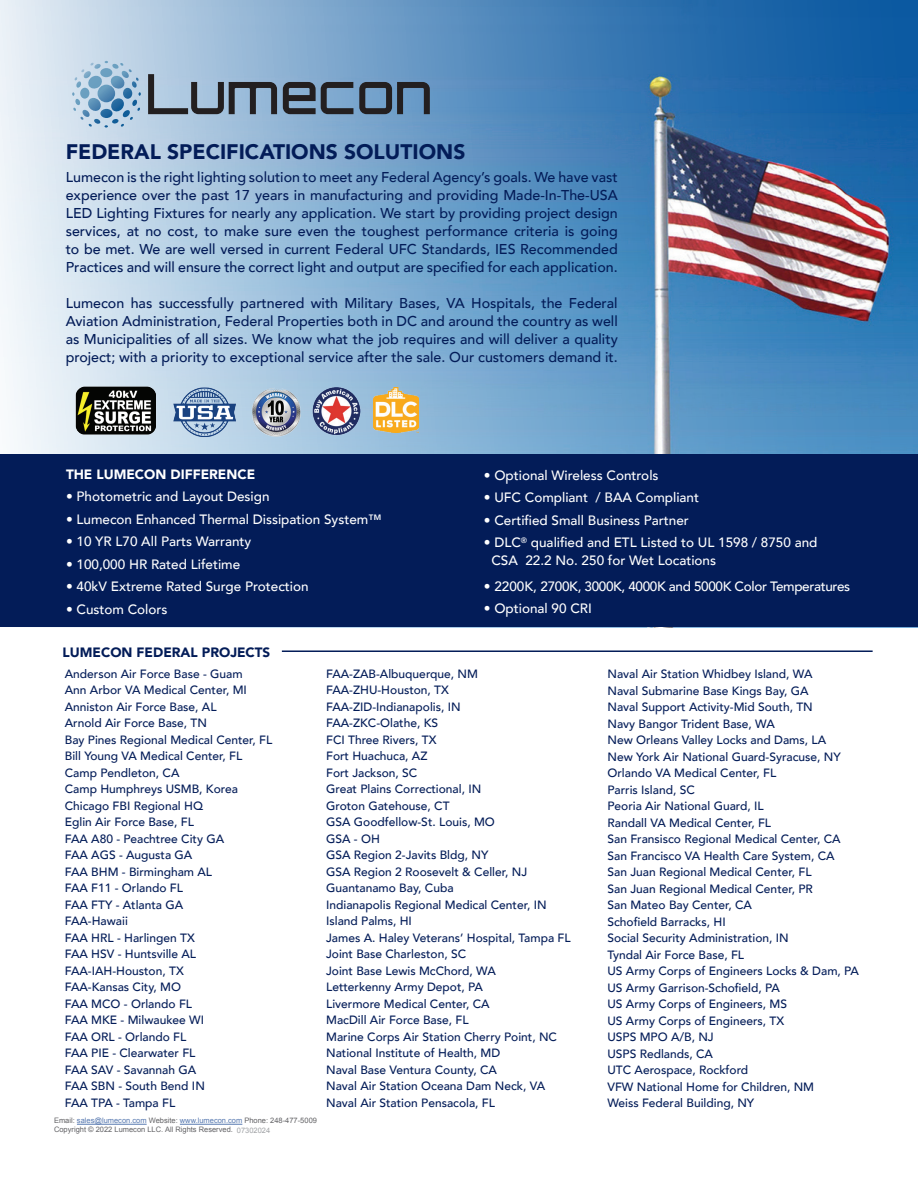
<style>
.page{position:relative;width:918px;height:1188px;background:#fff}
.page>*{position:absolute;margin:0;border:0;box-sizing:border-box;transform-origin:0 0}
.t1{font:900 21px "Avenir";color:#031c58}
.t2{font:500 14.25px/18px "Avenir";color:#031c58;text-align:justify}
.t3{font:500 13.5px/18px "Avenir";color:#fff}
.t4{font:500 13.5px "Avenir";letter-spacing:-.025em;color:#fff}
.t5{font:900 13.5px "Avenir";color:#031c58}
.t6{font:900 13.5px "Avenir";color:#fff}
.t7{font:500 12px/16.5px "Avenir";color:#031c58}
.t8{font:7.5px/9px "Arial";color:#636366}
.s1{color:#5678b0}
.s2{color:#a1a3a6}
</style>
<div class="page">
<img style="left:0;top:0;width:918px;height:454px">
<div style="left:0;top:454px;width:918px;height:173px;background:#031c58"></div>
<svg style="left:148px;top:74px;width:129px;height:40px;background:#7b8da0"></svg>
<svg style="left:283px;top:82px;width:70px;height:32px;background:#516375"></svg>
<svg style="left:359px;top:82px;width:71px;height:32px;background:#4a6178"></svg>
<svg style="left:72px;top:61px;width:69px;height:67px;background:#a0bed7"></svg>
<hr style="left:77px;top:1124px;width:70px;height:1px;background:#5678b0">
<hr style="left:180px;top:1124px;width:62px;height:1px;background:#5678b0">
<hr style="left:282px;top:650px;width:591px;height:2px;background:#031c58">
<img style="left:67px;top:376px;width:243px;height:77px">
<img style="left:373px;top:388px;width:45px;height:45px">
<img style="left:312px;top:385px;width:49px;height:51px">
<h1 class="t1" style="left:66px;top:134px;width:401px">FEDERAL SPECIFICATIONS SOLUTIONS</h1>
<p class="t2" style="left:66px;top:167px;width:554px">Lumecon is the right lighting solution to meet any Federal Agency’s goals. We have vast experience over the past 17 years in manufacturing and providing Made-In-The-USA LED Lighting Fixtures for nearly any application. We start by providing project design services, at no cost, to make sure even the toughest performance criteria is going to be met. We are well versed in current Federal UFC Standards, IES Recommended Practices and will ensure the correct light and output are specified for each application.</p>
<p class="t2" style="left:66px;top:293px;width:554px">Lumecon has successfully partnered with Military Bases, VA Hospitals, the Federal Aviation Administration, Federal Properties both in DC and around the country as well as Municipalities of all sizes. We know what the job requires and will deliver a quality project; with a priority to exceptional service after the sale. Our customers demand it.</p>
<p class="t6" style="left:66px;top:463px;width:191px">THE LUMECON DIFFERENCE</p>
<p class="t3" style="left:66px;top:487px;width:205px">• Photometric and Layout Design</p>
<p class="t3" style="left:66px;top:509px;width:317px">• Lumecon Enhanced Thermal Dissipation System™</p>
<p class="t3" style="left:66px;top:532px;width:187px">• 10 YR L70 All Parts Warranty</p>
<p class="t3" style="left:66px;top:554px;width:176px">• 100,000 HR Rated Lifetime</p>
<p class="t3" style="left:66px;top:577px;width:244px">• 40kV Extreme Rated Surge Protection</p>
<p class="t3" style="left:66px;top:599px;width:103px">• Custom Colors</p>
<p class="t5" style="left:63px;top:641px;width:209px">LUMECON FEDERAL PROJECTS</p>
<p class="t3" style="left:484px;top:465px;width:176px">• Optional Wireless Controls</p>
<p class="t3" style="left:484px;top:488px;width:217px">• UFC Compliant / BAA Compliant</p>
<p class="t3" style="left:484px;top:510px;width:207px">• Certified Small Business Partner</p>
<p class="t3" style="left:491px;top:533px;width:328px;text-indent:-8px">• DLC<sup>®</sup> qualified and ETL Listed to UL 1598 / 8750 and<br>CSA 22.2 No. 250 for Wet Locations</p>
<p class="t4" style="left:484px;top:575px;width:368px">• 2200K, 2700K, 3000K, 4000K and 5000K Color Temperatures</p>
<p class="t3" style="left:484px;top:599px;width:110px">• Optional 90 CRI</p>
<p class="t7" style="left:65px;top:665px;width:209px">Anderson Air Force Base - Guam<br>Ann Arbor VA Medical Center, MI<br>Anniston Air Force Base, AL<br>Arnold Air Force Base, TN<br>Bay Pines Regional Medical Center, FL<br>Bill Young VA Medical Center, FL<br>Camp Pendleton, CA<br>Camp Humphreys USMB, Korea<br>Chicago FBI Regional HQ<br>Eglin Air Force Base, FL<br>FAA A80 - Peachtree City GA<br>FAA AGS - Augusta GA<br>FAA BHM - Birmingham AL<br>FAA F11 - Orlando FL<br>FAA FTY - Atlanta GA<br>FAA-Hawaii<br>FAA HRL - Harlingen TX<br>FAA HSV - Huntsville AL<br>FAA-IAH-Houston, TX<br>FAA-Kansas City, MO<br>FAA MCO - Orlando FL<br>FAA MKE - Milwaukee WI<br>FAA ORL - Orlando FL<br>FAA PIE - Clearwater FL<br>FAA SAV - Savannah GA<br>FAA SBN - South Bend IN<br>FAA TPA - Tampa FL</p>
<p class="t8" style="left:54px;top:1116px;width:265px">Email: <span class="s1">sales@lumecon.com</span> Website: <span class="s1">www.lumecon.com</span> Phone: 248-477-5009<br>Copyright © 2022 Lumecon LLC. All Rights Reserved. <span class="s2">07302024</span></p>
<p class="t7" style="left:326px;top:665px;width:246px">FAA-ZAB-Albuquerque, NM<br>FAA-ZHU-Houston, TX<br>FAA-ZID-Indianapolis, IN<br>FAA-ZKC-Olathe, KS<br>FCI Three Rivers, TX<br>Fort Huachuca, AZ<br>Fort Jackson, SC<br>Great Plains Correctional, IN<br>Groton Gatehouse, CT<br>GSA Goodfellow-St. Louis, MO<br>GSA - OH<br>GSA Region 2-Javits Bldg, NY<br>GSA Region 2 Roosevelt &amp; Celler, NJ<br>Guantanamo Bay, Cuba<br>Indianapolis Regional Medical Center, IN<br>Island Palms, HI<br>James A. Haley Veterans’ Hospital, Tampa FL<br>Joint Base Charleston, SC<br>Joint Base Lewis McChord, WA<br>Letterkenny Army Depot, PA<br>Livermore Medical Center, CA<br>MacDill Air Force Base, FL<br>Marine Corps Air Station Cherry Point, NC<br>National Institute of Health, MD<br>Naval Base Ventura County, CA<br>Naval Air Station Oceana Dam Neck, VA<br>Naval Air Station Pensacola, FL</p>
<p class="t7" style="left:608px;top:665px;width:253px">Naval Air Station Whidbey Island, WA<br>Naval Submarine Base Kings Bay, GA<br>Naval Support Activity-Mid South, TN<br>Navy Bangor Trident Base, WA<br>New Orleans Valley Locks and Dams, LA<br>New York Air National Guard-Syracuse, NY<br>Orlando VA Medical Center, FL<br>Parris Island, SC<br>Peoria Air National Guard, IL<br>Randall VA Medical Center, FL<br>San Fransisco Regional Medical Center, CA<br>San Francisco VA Health Care System, CA<br>San Juan Regional Medical Center, FL<br>San Juan Regional Medical Center, PR<br>San Mateo Bay Center, CA<br>Schofield Barracks, HI<br>Social Security Administration, IN<br>Tyndal Air Force Base, FL<br>US Army Corps of Engineers Locks &amp; Dam, PA<br>US Army Garrison-Schofield, PA<br>US Army Corps of Engineers, MS<br>US Army Corps of Engineers, TX<br>USPS MPO A/B, NJ<br>USPS Redlands, CA<br>UTC Aerospace, Rockford<br>VFW National Home for Children, NM<br>Weiss Federal Building, NY</p>
</div>
